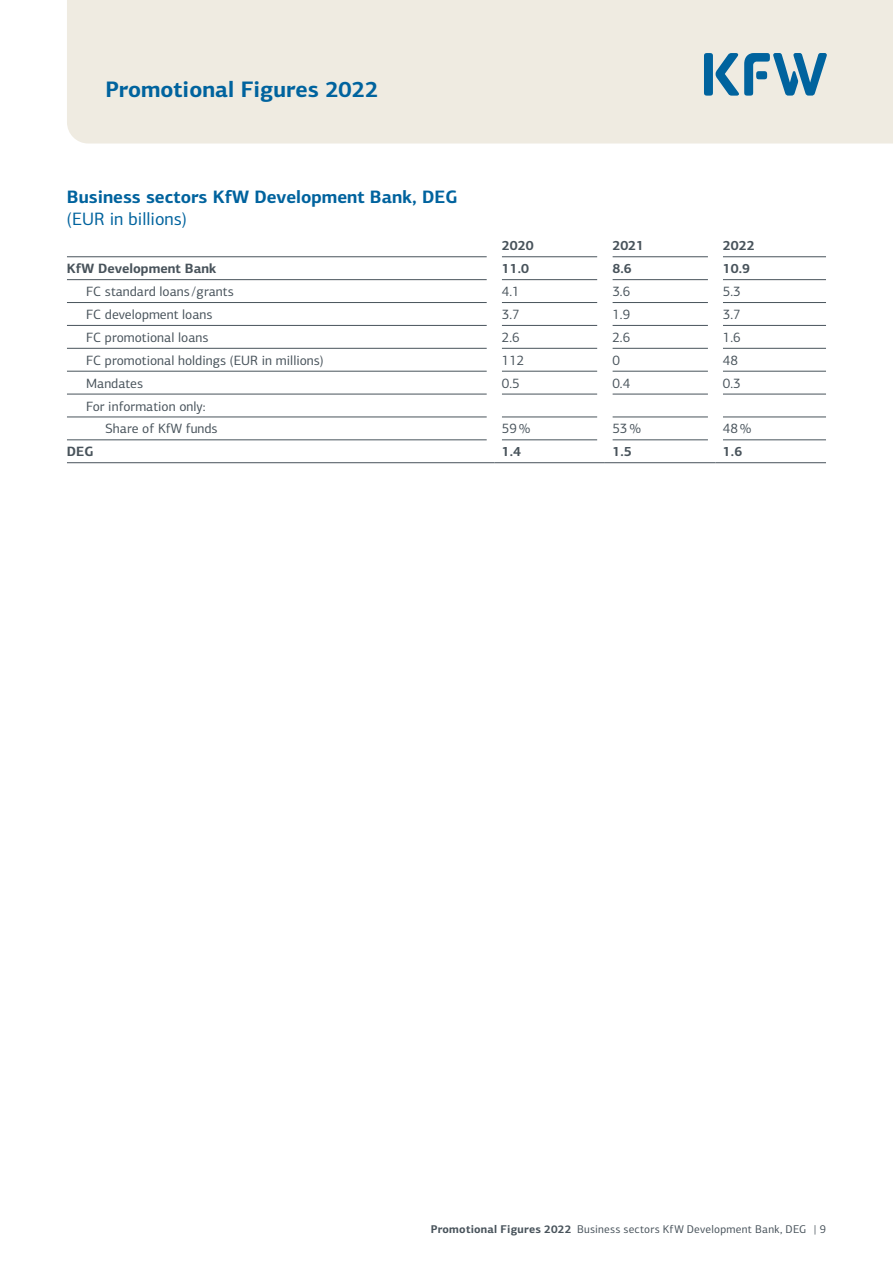
<style>
.page{position:relative;width:893px;height:1263px;background:#fff}
.page>*{position:absolute;margin:0;border:0;box-sizing:border-box;transform-origin:0 0}
.t1{font:700 22.5px "KFW Centro Sans";color:#00639e}
.Tabellen-Header_12_1{font:700 18px/22.5px "KFW Centro Sans";color:#00639e}
.Tabellentext_mager_m{font:13.5px "KFW Centro Sans";color:#48535b}
.Tabellenzahlen_mager{font:13.5px "KFW Centro Sans";color:#48535b}
.Tabellenzahlen_fett{font:700 13.5px "KFW Centro Sans";color:#48535b}
.Tabellentext_fett_mE{font:700 13.5px "KFW Centro Sans";color:#48535b}
.t2{font:11.25px "KFW Centro Sans";letter-spacing:.02em;color:#48535b}
.s1{font-weight:400}
.s2{font-weight:700}
</style>
<div class="page">
<div style="left:67px;top:0;width:826px;height:144px;background:#efebe1"></div>
<hr style="left:502px;top:302px;width:95px;height:1px;background:#48535b">
<hr style="left:612px;top:302px;width:96px;height:1px;background:#48535b">
<hr style="left:723px;top:302px;width:103px;height:1px;background:#48535b">
<hr style="left:502px;top:325px;width:95px;height:1px;background:#48535b">
<hr style="left:612px;top:325px;width:96px;height:1px;background:#48535b">
<hr style="left:67px;top:302px;width:420px;height:1px;background:#48535b">
<hr style="left:67px;top:325px;width:420px;height:1px;background:#48535b">
<hr style="left:67px;top:348px;width:420px;height:1px;background:#48535b">
<hr style="left:67px;top:371px;width:420px;height:1px;background:#48535b">
<hr style="left:502px;top:371px;width:95px;height:1px;background:#48535b">
<hr style="left:612px;top:371px;width:96px;height:1px;background:#48535b">
<hr style="left:723px;top:371px;width:103px;height:1px;background:#48535b">
<hr style="left:67px;top:394px;width:420px;height:1px;background:#48535b">
<hr style="left:502px;top:394px;width:95px;height:1px;background:#48535b">
<hr style="left:612px;top:394px;width:96px;height:1px;background:#48535b">
<hr style="left:723px;top:394px;width:103px;height:1px;background:#48535b">
<hr style="left:67px;top:417px;width:420px;height:1px;background:#48535b">
<hr style="left:502px;top:417px;width:95px;height:1px;background:#48535b">
<hr style="left:612px;top:417px;width:96px;height:1px;background:#48535b">
<hr style="left:723px;top:417px;width:103px;height:1px;background:#48535b">
<hr style="left:723px;top:325px;width:103px;height:1px;background:#48535b">
<hr style="left:502px;top:348px;width:95px;height:1px;background:#48535b">
<hr style="left:612px;top:348px;width:96px;height:1px;background:#48535b">
<hr style="left:723px;top:348px;width:103px;height:1px;background:#48535b">
<hr style="left:67px;top:256px;width:420px;height:1px;background:#48535b">
<hr style="left:502px;top:256px;width:95px;height:1px;background:#48535b">
<hr style="left:612px;top:256px;width:96px;height:1px;background:#48535b">
<hr style="left:723px;top:256px;width:103px;height:1px;background:#48535b">
<hr style="left:67px;top:279px;width:420px;height:1px;background:#48535b">
<hr style="left:502px;top:279px;width:95px;height:1px;background:#48535b">
<hr style="left:612px;top:279px;width:96px;height:1px;background:#48535b">
<hr style="left:723px;top:279px;width:103px;height:1px;background:#48535b">
<hr style="left:67px;top:439px;width:420px;height:1px;background:#48535b">
<hr style="left:502px;top:439px;width:95px;height:1px;background:#48535b">
<hr style="left:612px;top:439px;width:96px;height:1px;background:#48535b">
<hr style="left:723px;top:439px;width:103px;height:1px;background:#48535b">
<hr style="left:67px;top:462px;width:427px;height:1px;background:#48535b">
<hr style="left:494px;top:462px;width:111px;height:1px;background:#48535b">
<hr style="left:605px;top:462px;width:110px;height:1px;background:#48535b">
<hr style="left:715px;top:462px;width:111px;height:1px;background:#48535b">
<div style="left:704px;top:53px;width:9px;height:43px;background:#00639e;border-radius:3px"></div>
<svg style="left:716px;top:53px;width:111px;height:43px"></svg>
<h1 class="t1" style="left:105px;top:75px;width:275px">Promotional Figures 2022</h1>
<h2 class="Tabellen-Header_12_1" style="left:67px;top:185px;width:392px">Business sectors KfW Development Bank, DEG <span class="s1">(EUR in billions)</span></h2>
<p class="Tabellenzahlen_fett" style="left:502px;top:237px;width:33px">2020</p>
<p class="Tabellenzahlen_fett" style="left:612px;top:237px;width:33px">2021</p>
<p class="Tabellenzahlen_fett" style="left:723px;top:237px;width:33px">2022</p>
<p class="Tabellentext_fett_mE" style="left:67px;top:260px;width:151px">KfW Development Bank</p>
<p class="Tabellenzahlen_fett" style="left:502px;top:260px;width:29px">11.0</p>
<p class="Tabellenzahlen_fett" style="left:612px;top:260px;width:21px">8.6</p>
<p class="Tabellenzahlen_fett" style="left:723px;top:260px;width:29px">10.9</p>
<p class="Tabellentext_mager_m" style="left:86px;top:282px;width:149px">FC standard loans /grants</p>
<p class="Tabellenzahlen_mager" style="left:502px;top:282px;width:19px">4.1</p>
<p class="Tabellenzahlen_mager" style="left:612px;top:282px;width:19px">3.6</p>
<p class="Tabellenzahlen_mager" style="left:723px;top:282px;width:19px">5.3</p>
<p class="Tabellentext_mager_m" style="left:86px;top:305px;width:128px">FC development loans</p>
<p class="Tabellenzahlen_mager" style="left:502px;top:305px;width:19px">3.7</p>
<p class="Tabellenzahlen_mager" style="left:612px;top:305px;width:19px">1.9</p>
<p class="Tabellenzahlen_mager" style="left:723px;top:305px;width:19px">3.7</p>
<p class="Tabellentext_mager_m" style="left:86px;top:328px;width:124px">FC promotional loans</p>
<p class="Tabellenzahlen_mager" style="left:502px;top:328px;width:19px">2.6</p>
<p class="Tabellenzahlen_mager" style="left:612px;top:328px;width:19px">2.6</p>
<p class="Tabellenzahlen_mager" style="left:723px;top:328px;width:19px">1.6</p>
<p class="Tabellentext_mager_m" style="left:86px;top:351px;width:239px">FC promotional holdings (EUR in millions)</p>
<p class="Tabellenzahlen_mager" style="left:502px;top:351px;width:24px">112</p>
<p class="Tabellenzahlen_mager" style="left:612px;top:351px;width:9px">0</p>
<p class="Tabellenzahlen_mager" style="left:723px;top:351px;width:17px">48</p>
<p class="Tabellentext_mager_m" style="left:86px;top:374px;width:59px">Mandates</p>
<p class="Tabellenzahlen_mager" style="left:502px;top:374px;width:19px">0.5</p>
<p class="Tabellenzahlen_mager" style="left:612px;top:374px;width:19px">0.4</p>
<p class="Tabellenzahlen_mager" style="left:723px;top:374px;width:19px">0.3</p>
<p class="Tabellentext_mager_m" style="left:86px;top:396px;width:121px">For information only:</p>
<p class="Tabellentext_mager_m" style="left:105px;top:419px;width:114px">Share of KfW funds</p>
<p class="Tabellenzahlen_mager" style="left:502px;top:419px;width:30px">59%</p>
<p class="Tabellenzahlen_mager" style="left:612px;top:419px;width:30px">53%</p>
<p class="Tabellenzahlen_mager" style="left:723px;top:419px;width:30px">48%</p>
<p class="Tabellenzahlen_fett" style="left:67px;top:443px;width:28px">DEG</p>
<p class="Tabellenzahlen_fett" style="left:502px;top:443px;width:21px">1.4</p>
<p class="Tabellenzahlen_fett" style="left:612px;top:443px;width:21px">1.5</p>
<p class="Tabellenzahlen_fett" style="left:723px;top:443px;width:21px">1.6</p>
<p class="t2" style="left:431px;top:1221px;width:397px"><span class="s2">Promotional Figures 2022</span> Business sectors KfW Development Bank, DEG | 9</p>
</div>
